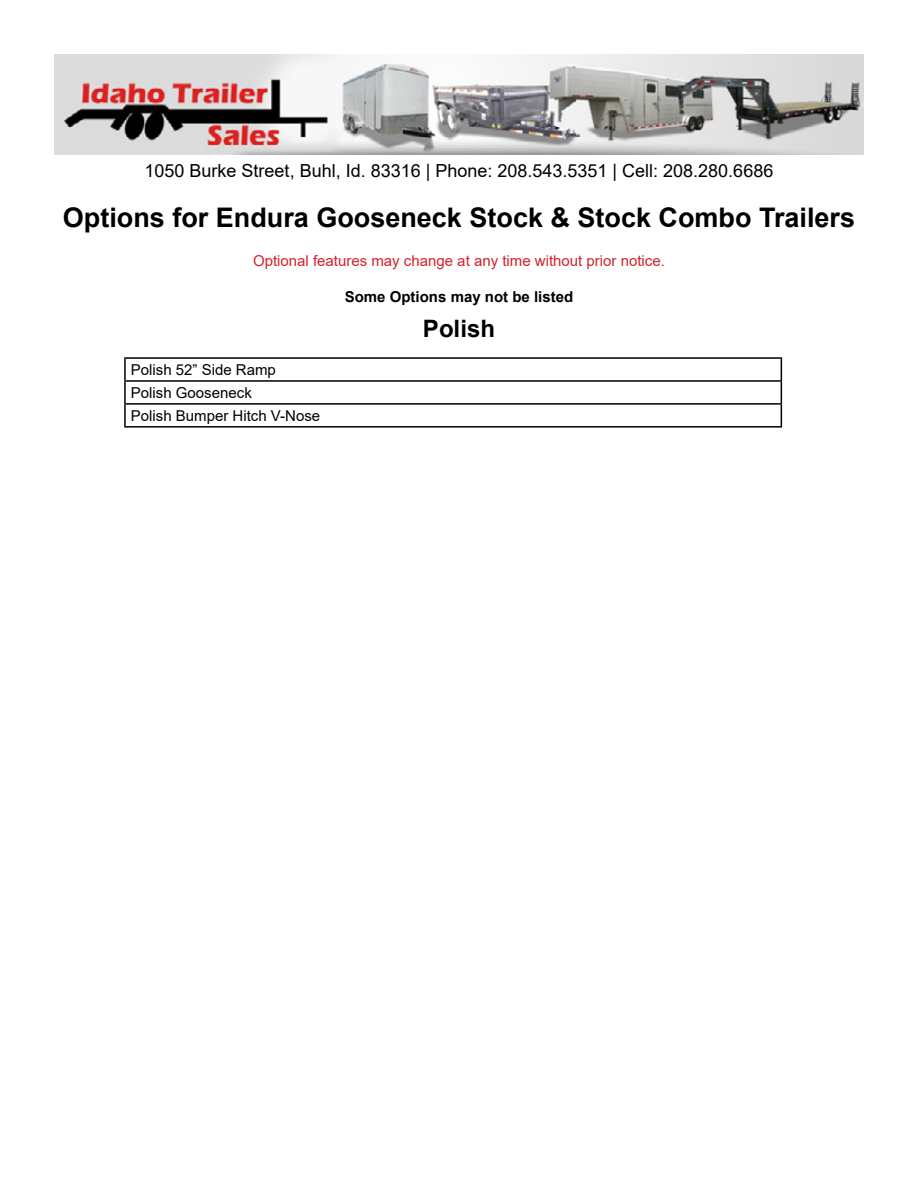
<style>
.page{position:relative;width:918px;height:1188px;background:#fff}
.page>*{position:absolute;margin:0;border:0;box-sizing:border-box;transform-origin:0 0}
.t1{font:700 27px "Arial";color:#000}
.t2{font:700 24px "Arial";color:#000}
.t3{font:18px "Arial";color:#000}
.t4{font:15px/23px "Arial";color:#000}
.t5{font:15px "Arial";color:#d2232a}
.t6{font:700 15px "Arial";color:#000}
</style>
<div class="page">
<img style="left:54px;top:54px;width:810px;height:100px">
<hr style="left:124px;top:357px;width:658px;height:2px;background:#000">
<hr style="left:124px;top:359px;width:2px;height:21px;background:#000">
<hr style="left:124px;top:380px;width:658px;height:2px;background:#000">
<hr style="left:124px;top:382px;width:2px;height:21px;background:#000">
<hr style="left:124px;top:403px;width:658px;height:2px;background:#000">
<hr style="left:124px;top:405px;width:2px;height:21px;background:#000">
<svg style="left:781px;top:359px;width:1px;height:67px"></svg>
<hr style="left:124px;top:426px;width:658px;height:2px;background:#000">
<p class="t3" style="left:145px;top:158px;width:630px">1050 Burke Street, Buhl, Id. 83316 | Phone: 208.543.5351 | Cell: 208.280.6686</p>
<h1 class="t1" style="left:63px;top:198px;width:794px">Options for Endura Gooseneck Stock &amp; Stock Combo Trailers</h1>
<p class="t5" style="left:253px;top:251px;width:413px">Optional features may change at any time without prior notice.</p>
<p class="t6" style="left:345px;top:286px;width:230px">Some Options may not be listed</p>
<h2 class="t2" style="left:423px;top:312px;width:74px">Polish</h2>
<p class="t4" style="left:131px;top:358px;width:191px">Polish 52” Side Ramp<br>Polish Gooseneck<br>Polish Bumper Hitch V-Nose</p>
</div>
